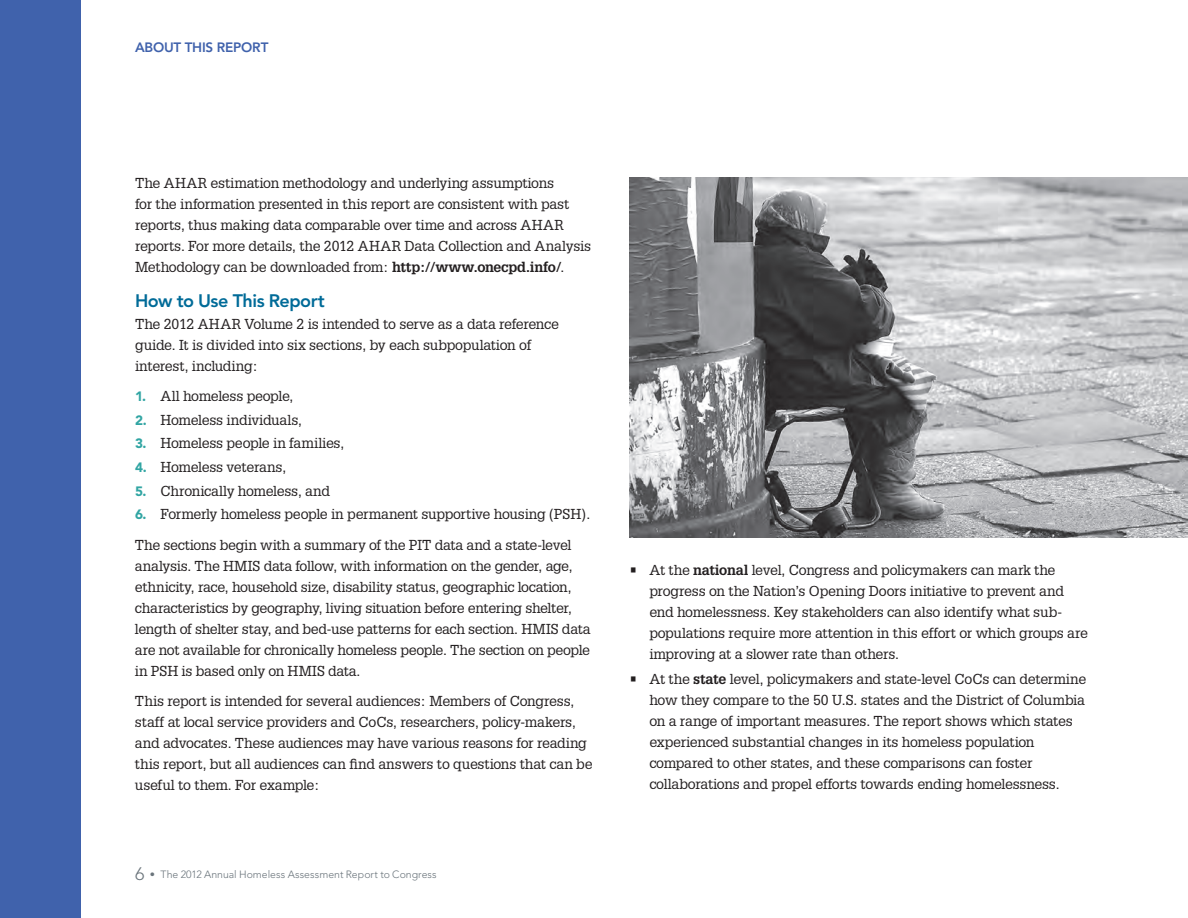
<style>
.page{position:relative;width:1188px;height:918px;background:#fff}
.page>*{position:absolute;margin:0;border:0;box-sizing:border-box;transform-origin:0 0}
.t1{font:800 18px "Avenir LT Std";letter-spacing:-.03em;color:#006b98}
.t2{font:14.1px/21px "Glypha";letter-spacing:-.02em;color:#231f20}
.t3{font:800 13.5px "Avenir LT Std";letter-spacing:-.015em;color:#4062ac}
.t4{font:300 10.5px "Avenir LT Std";letter-spacing:.005em;color:#6a747b}
.s1{font-weight:700}
.s2{font-family:"Avenir LT Std";font-weight:900;font-size:13.5px;color:#31a5a3}
.s3{font-size:18px}
</style>
<div class="page">
<div style="left:0;top:0;width:81px;height:918px;background:#4062ac"></div>
<img style="left:629px;top:177px;width:559px;height:361px">
<p class="t3" style="left:135px;top:39px;width:135px">About this report</p>
<p class="t2" style="left:135px;top:172px;width:458px">The AHAR estimation methodology and underlying assumptions<br>for the information presented in this report are consistent with past reports, thus making data comparable over time and across AHAR reports. For more details, the 2012 AHAR Data Collection and Analysis Methodology can be downloaded from: <span class="s1">http://www.onecpd.info/</span>.</p>
<p class="t1" style="left:135px;top:290px;width:191px">How to use this Report</p>
<p class="t2" style="left:135px;top:313px;width:425px">The 2012 AHAR Volume 2 is intended to serve as a data reference guide. It is divided into six sections, by each subpopulation of interest, including:</p>
<p class="t2" style="left:135px;top:385px;width:160px"><span class="s2">1.</span> All homeless people,</p>
<p class="t2" style="left:135px;top:409px;width:169px"><span class="s2">2.</span> Homeless individuals,</p>
<p class="t2" style="left:135px;top:433px;width:211px"><span class="s2">3.</span> Homeless people in families,</p>
<p class="t2" style="left:135px;top:456px;width:153px"><span class="s2">4.</span> Homeless veterans,</p>
<p class="t2" style="left:135px;top:480px;width:197px"><span class="s2">5.</span> Chronically homeless, and</p>
<p class="t2" style="left:135px;top:504px;width:457px"><span class="s2">6.</span> Formerly homeless people in permanent supportive housing (PSH).</p>
<p class="t2" style="left:135px;top:534px;width:457px">The sections begin with a summary of the PIT data and a state-level analysis. The HMIS data follow, with information on the gender, age, ethnicity, race, household size, disability status, geographic location, characteristics by geography, living situation before entering shelter, length of shelter stay, and bed-use patterns for each section. HMIS data are not available for chronically homeless people. The section on people in PSH is based only on HMIS data.</p>
<p class="t2" style="left:135px;top:690px;width:459px">This report is intended for several audiences: Members of Congress, staff at local service providers and CoCs, researchers, policy-makers, and advocates. These audiences may have various reasons for reading this report, but all audiences can find answers to questions that can be useful to them. For example:</p>
<p class="t4" style="left:135px;top:868px;width:303px"><span class="s3">6</span> • The 2012 Annual Homeless Assessment Report to Congress</p>
<p class="t2" style="left:649px;top:559px;width:440px;text-indent:-20px">• At the <span class="s1">national</span> level, Congress and policymakers can mark the progress on the Nation’s Opening Doors initiative to prevent and end homelessness. Key stakeholders can also identify what sub&shy;populations require more attention in this effort or which groups are improving at a slower rate than others.</p>
<p class="t2" style="left:649px;top:669px;width:438px;text-indent:-20px">• At the <span class="s1">state</span> level, policymakers and state-level CoCs can determine how they compare to the 50 U.S. states and the District of Columbia on a range of important measures. The report shows which states experienced substantial changes in its homeless population compared to other states, and these comparisons can foster collaborations and propel efforts towards ending homelessness.</p>
</div>
